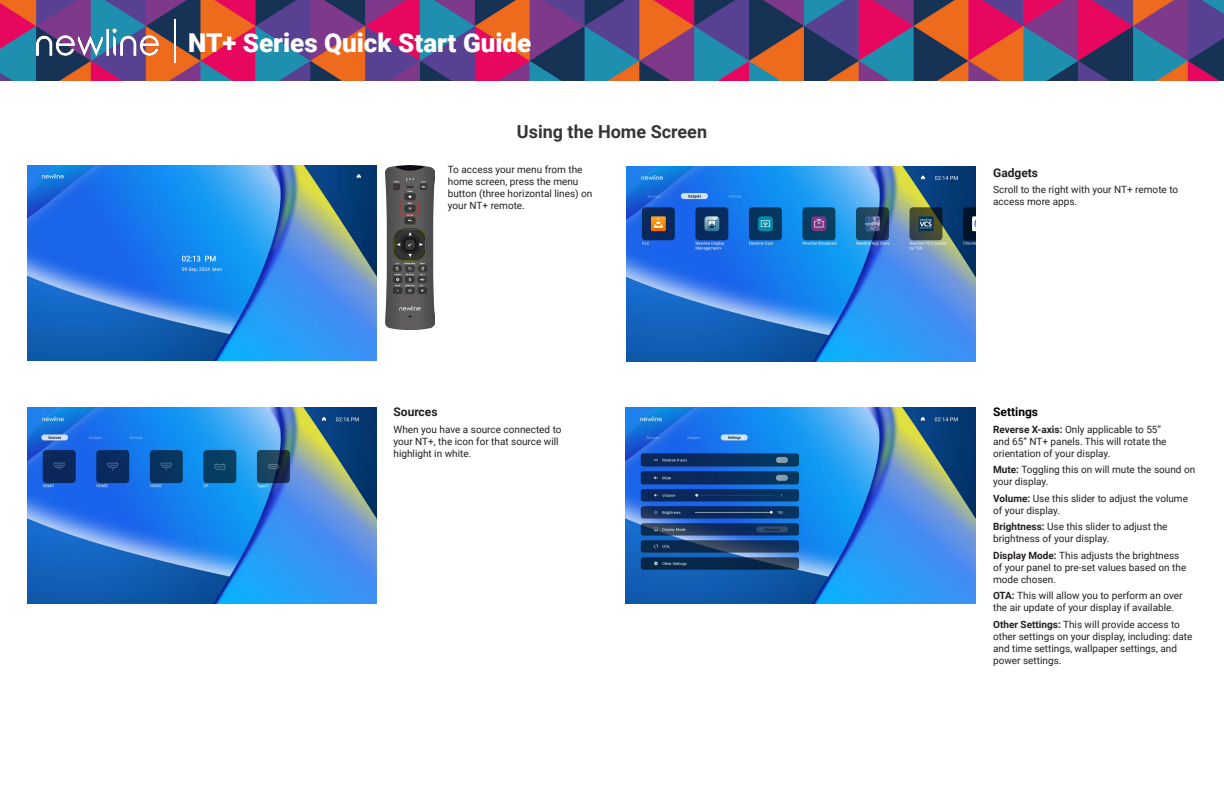
<style>
.page{position:relative;width:1224px;height:792px;background:#fff}
.page>*{position:absolute;margin:0;border:0;box-sizing:border-box;transform-origin:0 0}
.t1{font:900 26px "Roboto";color:#fff}
.t2{font:700 18px "Roboto";color:#363636}
.t3{font:700 12px "Roboto";color:#231f20}
.t4{font:700 12px "Roboto";color:#000}
.t5{font:10px/12px "Roboto";color:#231f20}
.s1{font-weight:700}
</style>
<div class="page">
<img style="left:0;top:0;width:1224px;height:80px">
<hr style="left:174px;top:19px;width:2px;height:43px;background:#fff">
<img style="left:36px;top:29px;width:124px;height:26px">
<img style="left:27px;top:166px;width:350px;height:195px">
<img style="left:27px;top:407px;width:350px;height:197px">
<img style="left:626px;top:166px;width:350px;height:196px">
<img style="left:626px;top:407px;width:349px;height:197px">
<img style="left:385px;top:166px;width:50px;height:164px">
<div style="left:401px;top:201px;width:18px;height:13px;border:1px solid #d1232a"></div>
<p class="t1" style="left:188px;top:25px;width:345px">NT+ Series Quick Start Guide</p>
<p class="t2" style="left:517px;top:119px;width:192px">Using the Home Screen</p>
<p class="t5" style="left:448px;top:163px;width:146px">To access your menu from the home screen, press the menu button (three horizontal lines) on your NT+ remote.</p>
<p class="t3" style="left:394px;top:403px;width:46px">Sources</p>
<p class="t5" style="left:394px;top:423px;width:170px">When you have a source connected to your NT+, the icon for that source will highlight in white.</p>
<p class="t3" style="left:993px;top:164px;width:46px">Gadgets</p>
<p class="t5" style="left:993px;top:183px;width:187px">Scroll to the right with your NT+ remote to access more apps.</p>
<p class="t4" style="left:993px;top:403px;width:46px">Settings</p>
<p class="t5" style="left:993px;top:423px;width:175px"><span class="s1">Reverse X-axis:</span> Only applicable to 55” and 65” NT+ panels. This will rotate the orientation of your display.</p>
<p class="t5" style="left:993px;top:463px;width:204px"><span class="s1">Mute:</span> Toggling this on will mute the sound on your display.</p>
<p class="t5" style="left:993px;top:492px;width:196px"><span class="s1">Volume:</span> Use this slider to adjust the volume of your display.</p>
<p class="t5" style="left:993px;top:520px;width:176px"><span class="s1">Brightness:</span> Use this slider to adjust the brightness of your display.</p>
<p class="t5" style="left:993px;top:549px;width:195px"><span class="s1">Display Mode:</span> This adjusts the brightness of your panel to pre-set values based on the mode chosen.</p>
<p class="t5" style="left:993px;top:589px;width:191px"><span class="s1">OTA:</span> This will allow you to perform an over the air update of your display if available.</p>
<p class="t5" style="left:993px;top:618px;width:201px"><span class="s1">Other Settings:</span> This will provide access to other settings on your display, including: date and time settings, wallpaper settings, and power settings.</p>
</div>
